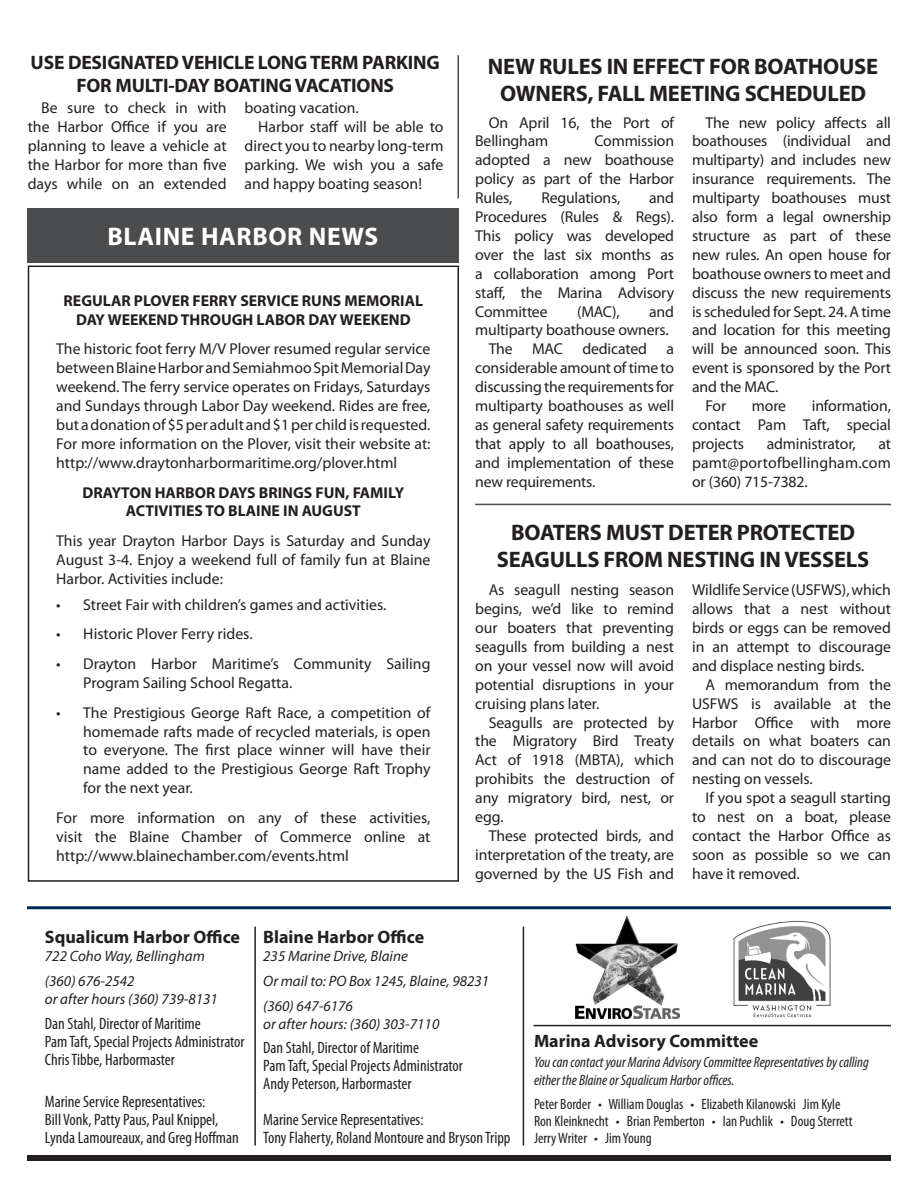
<style>
.page{position:relative;width:918px;height:1188px;background:#fff}
.page>*{position:absolute;margin:0;border:0;box-sizing:border-box;transform-origin:0 0}
.Side_Bar_Headline_Wh{font:700 25.5px "Myriad Pro";letter-spacing:.025em;color:#fff}
.Side_Bar_Text_White{font:700 22.5px/27px "Myriad Pro";letter-spacing:-.01em;color:#231f20;text-align:center}
.Side_Bar_Text_White-2{font:700 19.5px/23.4px "Myriad Pro";letter-spacing:-.01em;color:#231f20;text-align:center}
.Body_text{font:700 18px "Myriad Pro";color:#231f20}
.Body_text-2{font:condensed 16.5px/18px "Myriad Pro";color:#231f20}
.Side_Bar_Text_White-3{font:15.75px/18.9px "Myriad Pro";letter-spacing:-.005em;color:#231f20;text-align:justify}
.Side_Bar_Text_White-4{font:700 15.75px/18.9px "Myriad Pro";color:#231f20;text-align:center}
.Body_text-3{font:italic 15px/18px "Myriad Pro";color:#231f20}
.Body_text-4{font:condensed 15px/17.2px "Myriad Pro";color:#231f20}
.Body_text-5{font:italic condensed 15px/18px "Myriad Pro";color:#231f20}
</style>
<div class="page">
<div style="left:28px;top:266px;width:431px;height:616px;border:2px solid #231f20"></div>
<div style="left:27px;top:208px;width:432px;height:55px;background:#4b4c4d"></div>
<hr style="left:475px;top:504px;width:416px;height:1px;background:#4b4c4d">
<hr style="left:458px;top:55px;width:1px;height:144px;background:#4b4c4d">
<img style="left:733px;top:920px;width:98px;height:98px">
<div style="left:27px;top:1155px;width:864px;height:6px;background:#231f20"></div>
<hr style="left:27px;top:906px;width:864px;height:3px;background:#00295c">
<hr style="left:534px;top:1025px;width:357px;height:1px;background:#231f20">
<img style="left:575px;top:916px;width:104px;height:102px">
<hr style="left:523px;top:927px;width:1px;height:219px;background:#231f20">
<hr style="left:254px;top:927px;width:2px;height:219px;background:#231f20">
<p class="Side_Bar_Text_White-2" style="left:31px;top:50px;width:411px">USE DESIGNATED VEHICLE LONG TERM PARKING<br>FOR MULTI-DAY BOATING VACATIONS</p>
<p class="Side_Bar_Text_White-3" style="left:28px;top:98px;width:200px;text-indent:14px">Be sure to check in with the Harbor Office if you are planning to leave a vehicle at the Harbor for more than five days while on an extended</p>
<p class="Side_Bar_Text_White-3" style="left:245px;top:98px;width:116px">boating vacation.</p>
<p class="Side_Bar_Text_White-3" style="left:245px;top:117px;width:200px;text-indent:14px">Harbor staff will be able to direct you to nearby long-term parking. We wish you a safe and happy boating season!</p>
<p class="Side_Bar_Headline_Wh" style="left:108px;top:220px;width:272px">BLAINE HARBOR NEWS</p>
<p class="Side_Bar_Text_White-4" style="left:64px;top:291px;width:361px">REGULAR PLOVER FERRY SERVICE RUNS MEMORIAL<br>DAY WEEKEND THROUGH LABOR DAY WEEKEND</p>
<p class="Side_Bar_Text_White-3" style="left:56px;top:339px;width:376px">The historic foot ferry M/V Plover resumed regular service between Blaine Harbor and Semiahmoo Spit Memorial Day weekend. The ferry service operates on Fridays, Saturdays and Sundays through Labor Day weekend. Rides are free, but a donation of $5 per adult and $1 per child is requested.<br>For more information on the Plover, visit their website at: http://www.draytonharbormaritime.org/plover.html</p>
<p class="Side_Bar_Text_White-4" style="left:82px;top:482px;width:323px">DRAYTON HARBOR DAYS BRINGS FUN, FAMILY<br>ACTIVITIES TO BLAINE IN AUGUST</p>
<p class="Side_Bar_Text_White-3" style="left:56px;top:531px;width:376px">This year Drayton Harbor Days is Saturday and Sunday August 3-4. Enjoy a weekend full of family fun at Blaine Harbor. Activities include:</p>
<p class="Side_Bar_Text_White-3" style="left:56px;top:595px;width:332px">• Street Fair with children’s games and activities.</p>
<p class="Side_Bar_Text_White-3" style="left:56px;top:624px;width:198px">• Historic Plover Ferry rides.</p>
<p class="Side_Bar_Text_White-3" style="left:83px;top:654px;width:349px;text-indent:-27px">• Drayton Harbor Maritime’s Community Sailing<br>Program Sailing School Regatta.</p>
<p class="Side_Bar_Text_White-3" style="left:83px;top:703px;width:349px;text-indent:-27px">• The Prestigious George Raft Race, a competition of homemade rafts made of recycled materials, is open to everyone. The first place winner will have their name added to the Prestigious George Raft Trophy for the next year.</p>
<p class="Side_Bar_Text_White-3" style="left:56px;top:808px;width:376px">For more information on any of these activities, visit the Blaine Chamber of Commerce online at http://www.blainechamber.com/events.html</p>
<p class="Side_Bar_Text_White" style="left:488px;top:52px;width:392px">NEW RULES IN EFFECT FOR BOATHOUSE<br>OWNERS, FALL MEETING SCHEDULED</p>
<p class="Side_Bar_Text_White-3" style="left:475px;top:113px;width:200px;text-indent:14px">On April 16, the Port of<br>Bellingham</p>
<p class="Side_Bar_Text_White-3" style="left:475px;top:131px;width:200px;text-indent:119px">Commission adopted a new boathouse policy as part of the Harbor Rules,</p>
<p class="Side_Bar_Text_White-3" style="left:475px;top:188px;width:200px;text-indent:174px">and Procedures (Rules &amp; Regs).<br>This policy was developed over the last six months as a collaboration among Port staff, the Marina Advisory Committee</p>
<p class="Side_Bar_Text_White-3" style="left:541px;top:188px;width:81px">Regulations,</p>
<p class="Side_Bar_Text_White-3" style="left:475px;top:302px;width:200px;text-indent:174px">and multiparty boathouse owners.</p>
<p class="Side_Bar_Text_White-3" style="left:475px;top:339px;width:200px;text-indent:14px">The MAC dedicated a considerable amount of time to discussing the requirements for multiparty boathouses as well as general safety requirements that apply to all boathouses, and implementation of these new requirements.</p>
<p class="Side_Bar_Text_White-3" style="left:577px;top:302px;width:44px">(MAC),</p>
<p class="Side_Bar_Text_White-3" style="left:692px;top:113px;width:200px;text-indent:14px">The new policy affects all boathouses (individual and multiparty) and includes new insurance requirements. The multiparty boathouses must also form a legal ownership structure as part of these new rules. An open house for boathouse owners to meet and discuss the new requirements is scheduled for Sept. 24. A time and location for this meeting will be announced soon. This event is sponsored by the Port and the MAC.</p>
<p class="Side_Bar_Text_White-3" style="left:706px;top:396px;width:22px">For</p>
<p class="Side_Bar_Text_White-3" style="left:752px;top:396px;width:36px">more</p>
<p class="Side_Bar_Text_White-3" style="left:692px;top:396px;width:200px;text-indent:120px">information, contact Pam Taft, special projects</p>
<p class="Side_Bar_Text_White-3" style="left:767px;top:434px;width:91px">administrator,</p>
<p class="Side_Bar_Text_White-3" style="left:692px;top:434px;width:200px;text-indent:186px">at pamt@portofbellingham.com or (360) 715-7382.</p>
<p class="Side_Bar_Text_White" style="left:497px;top:518px;width:374px">BOATERS MUST DETER PROTECTED<br>SEAGULLS FROM NESTING IN VESSELS</p>
<p class="Side_Bar_Text_White-3" style="left:475px;top:580px;width:200px;text-indent:14px">As seagull nesting season begins, we’d like to remind our boaters that preventing seagulls from building a nest on your vessel now will avoid potential disruptions in your cruising plans later.</p>
<p class="Side_Bar_Text_White-3" style="left:475px;top:713px;width:200px;text-indent:14px">Seagulls are protected by the Migratory Bird Treaty Act of 1918 (MBTA), which prohibits the destruction of any migratory bird, nest, or egg.</p>
<p class="Side_Bar_Text_White-3" style="left:475px;top:826px;width:200px;text-indent:14px">These protected birds, and interpretation of the treaty, are governed by the US Fish and</p>
<p class="Side_Bar_Text_White-3" style="left:692px;top:580px;width:200px">Wildlife Service (USFWS), which allows that a nest without birds or eggs can be removed in an attempt to discourage and displace nesting birds.</p>
<p class="Side_Bar_Text_White-3" style="left:692px;top:675px;width:200px;text-indent:14px">A memorandum from the USFWS is available at the Harbor Office with more details on what boaters can and can not do to discourage nesting on vessels.</p>
<p class="Side_Bar_Text_White-3" style="left:692px;top:788px;width:200px;text-indent:14px">If you spot a seagull starting to nest on a boat, please contact the Harbor Office as soon as possible so we can have it removed.</p>
<p class="Body_text" style="left:45px;top:925px;width:197px">Squalicum Harbor Office</p>
<p class="Body_text-3" style="left:45px;top:947px;width:161px">722 Coho Way, Bellingham</p>
<p class="Body_text-3" style="left:45px;top:972px;width:174px">(360) 676-2542<br>or after hours (360) 739-8131</p>
<p class="Body_text-2" style="left:45px;top:1014px;width:157px">Dan Stahl, Director of Maritime</p>
<p class="Body_text-2" style="left:45px;top:1032px;width:201px">Pam Taft, Special Projects Administrator</p>
<p class="Body_text-2" style="left:45px;top:1050px;width:132px">Chris Tibbe, Harbormaster</p>
<p class="Body_text-2" style="left:45px;top:1093px;width:162px">Marine Service Representatives:</p>
<p class="Body_text-2" style="left:45px;top:1111px;width:195px">Bill Vonk, Patty Paus, Paul Knippel,<br>Lynda Lamoureaux, and Greg Hoffman</p>
<p class="Body_text" style="left:263px;top:925px;width:163px">Blaine Harbor Office</p>
<p class="Body_text-3" style="left:263px;top:947px;width:146px">235 Marine Drive, Blaine</p>
<p class="Body_text-3" style="left:263px;top:972px;width:228px">Or mail to: PO Box 1245, Blaine, 98231</p>
<p class="Body_text-3" style="left:263px;top:996px;width:178px">(360) 647-6176<br>or after hours: (360) 303-7110</p>
<p class="Body_text-2" style="left:263px;top:1039px;width:157px">Dan Stahl, Director of Maritime</p>
<p class="Body_text-2" style="left:263px;top:1057px;width:201px">Pam Taft, Special Projects Administrator</p>
<p class="Body_text-2" style="left:263px;top:1075px;width:150px">Andy Peterson, Harbormaster</p>
<p class="Body_text-2" style="left:263px;top:1111px;width:162px">Marine Service Representatives:</p>
<p class="Body_text-2" style="left:263px;top:1129px;width:249px">Tony Flaherty, Roland Montoure and Bryson Tripp</p>
<p class="Body_text" style="left:534px;top:1029px;width:226px">Marina Advisory Committee</p>
<p class="Body_text-5" style="left:534px;top:1053px;width:336px">You can contact your Marina Advisory Committee Representatives by calling either the Blaine or Squalicum Harbor offices.</p>
<p class="Body_text-4" style="left:534px;top:1095px;width:320px">Peter Border • William Douglas • Elizabeth Kilanowski Jim Kyle<br>Ron Kleinknecht • Brian Pemberton • Ian Puchlik • Doug Sterrett<br>Jerry Writer • Jim Young</p>
</div>
